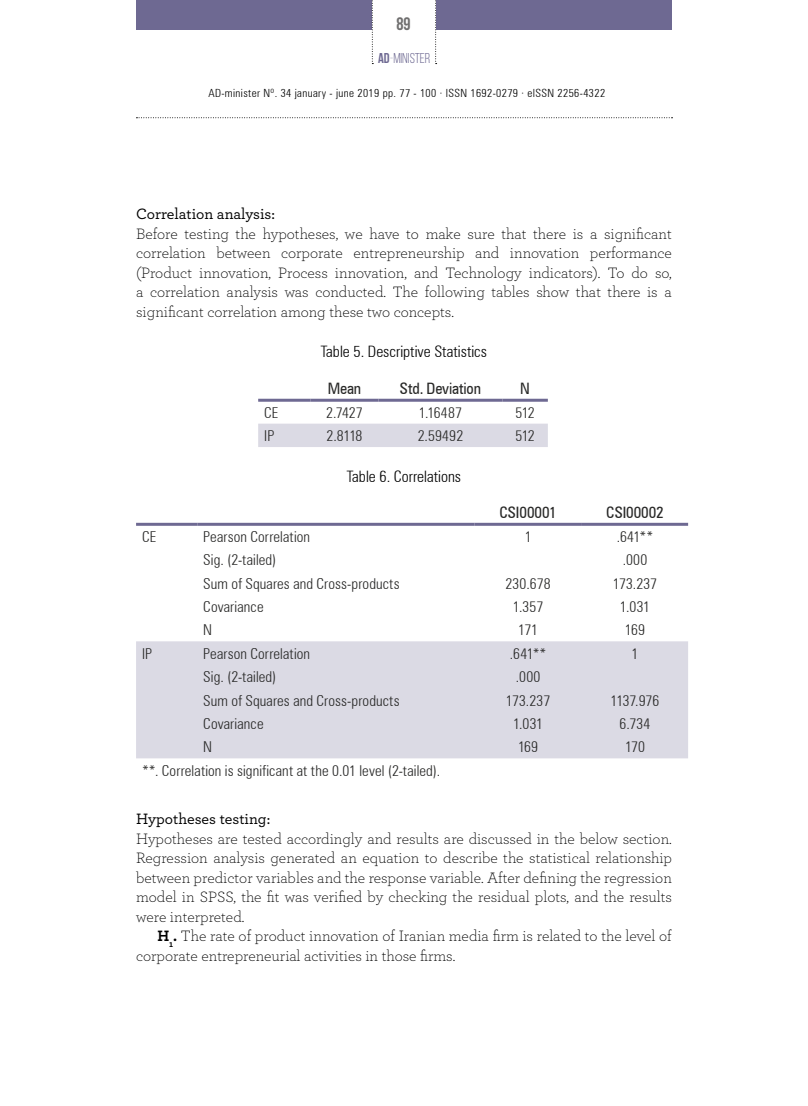
<style>
.page{position:relative;width:808px;height:1106px;background:#fff}
.page>*{position:absolute;margin:0;border:0;box-sizing:border-box;transform-origin:0 0}
.t1{font:700 18px "Bebas Neue";color:#706f6f}
.t2{font:300 15.75px/19.5px "Archer Pro";color:#000;text-align:justify}
.t3{font:300 condensed 15.75px "Zurich BT";color:#000}
.t4{font:500 15.75px "Archer Pro";color:#000}
.t5{font:condensed 15.75px "Zurich BT";letter-spacing:-.01em;color:#282827}
.t6{font:300 condensed 15px "Zurich BT";letter-spacing:.005em;color:#282827}
.t7{font:14.25px "Bebas Neue";color:#6e6992}
.t8{font:300 condensed 11.25px "Zurich BT";letter-spacing:.035em;color:#000}
.s1{font-weight:700}
.s2{font-weight:300}
</style>
<div class="page">
<div style="left:136px;top:0;width:236px;height:30px;background:#6e6992"></div>
<svg style="left:435px;top:0;width:2px;height:64px"></svg>
<svg style="left:372px;top:0;width:1px;height:64px"></svg>
<div style="left:436px;top:0;width:236px;height:30px;background:#6e6992"></div>
<svg style="left:136px;top:117px;width:536px;height:1px"></svg>
<div style="left:258px;top:423px;width:290px;height:24px;background:#dbdae4"></div>
<hr style="left:258px;top:399px;width:52px;height:3px;background:#6e6992">
<hr style="left:310px;top:399px;width:69px;height:3px;background:#6e6992">
<hr style="left:379px;top:399px;width:123px;height:3px;background:#6e6992">
<hr style="left:502px;top:399px;width:46px;height:3px;background:#6e6992">
<div style="left:136px;top:641px;width:552px;height:117px;background:#dbdae4"></div>
<hr style="left:136px;top:523px;width:61px;height:3px;background:#6e6992">
<hr style="left:197px;top:523px;width:277px;height:3px;background:#6e6992">
<hr style="left:474px;top:523px;width:108px;height:3px;background:#6e6992">
<hr style="left:582px;top:523px;width:106px;height:3px;background:#6e6992">
<p class="t1" style="left:396px;top:14px;width:16px">89</p>
<p class="t7" style="left:378px;top:51px;width:54px"><span class="s1">AD</span><span class="s2">-</span>MINISTER</p>
<p class="t8" style="left:208px;top:86px;width:398px">AD-minister Nº. 34 january - june 2019 pp. 77 - 100 · ISSN 1692-0279 · eISSN 2256-4322</p>
<p class="t4" style="left:136px;top:203px;width:140px">Correlation analysis:</p>
<p class="t2" style="left:136px;top:223px;width:537px">Before testing the hypotheses, we have to make sure that there is a significant correlation between corporate entrepreneurship and innovation performance (Product innovation, Process innovation, and Technology indicators). To do so, a correlation analysis was conducted. The following tables show that there is a significant correlation among these two concepts.</p>
<p class="t3" style="left:321px;top:342px;width:168px">Table 5. Descriptive Statistics</p>
<p class="t5" style="left:328px;top:379px;width:35px">Mean</p>
<p class="t5" style="left:400px;top:379px;width:82px">Std. Deviation</p>
<p class="t5" style="left:520px;top:379px;width:11px">N</p>
<p class="t6" style="left:264px;top:403px;width:16px">CE</p>
<p class="t6" style="left:326px;top:403px;width:38px">2.7427</p>
<p class="t6" style="left:419px;top:403px;width:44px">1.16487</p>
<p class="t6" style="left:515px;top:403px;width:21px">512</p>
<p class="t6" style="left:264px;top:426px;width:11px">IP</p>
<p class="t6" style="left:326px;top:426px;width:37px">2.8118</p>
<p class="t6" style="left:418px;top:426px;width:47px">2.59492</p>
<p class="t6" style="left:515px;top:426px;width:21px">512</p>
<p class="t3" style="left:347px;top:466px;width:116px">Table 6. Correlations</p>
<p class="t5" style="left:499px;top:503px;width:59px">CSI00001</p>
<p class="t5" style="left:606px;top:503px;width:59px">CSI00002</p>
<p class="t6" style="left:142px;top:527px;width:16px">CE</p>
<p class="t6" style="left:203px;top:527px;width:108px">Pearson Correlation</p>
<p class="t6" style="left:525px;top:527px;width:8px">1</p>
<p class="t6" style="left:617px;top:527px;width:38px">.641**</p>
<p class="t6" style="left:203px;top:550px;width:75px">Sig. (2-tailed)</p>
<p class="t6" style="left:623px;top:550px;width:26px">.000</p>
<p class="t6" style="left:203px;top:574px;width:198px">Sum of Squares and Cross-products</p>
<p class="t6" style="left:505px;top:574px;width:47px">230.678</p>
<p class="t6" style="left:613px;top:574px;width:46px">173.237</p>
<p class="t6" style="left:203px;top:597px;width:62px">Covariance</p>
<p class="t6" style="left:513px;top:597px;width:32px">1.357</p>
<p class="t6" style="left:620px;top:597px;width:32px">1.031</p>
<p class="t6" style="left:203px;top:621px;width:10px">N</p>
<p class="t6" style="left:518px;top:621px;width:21px">171</p>
<p class="t6" style="left:625px;top:621px;width:22px">169</p>
<p class="t6" style="left:142px;top:644px;width:11px">IP</p>
<p class="t6" style="left:203px;top:644px;width:108px">Pearson Correlation</p>
<p class="t6" style="left:510px;top:644px;width:38px">.641**</p>
<p class="t6" style="left:631px;top:644px;width:8px">1</p>
<p class="t6" style="left:203px;top:667px;width:75px">Sig. (2-tailed)</p>
<p class="t6" style="left:516px;top:667px;width:26px">.000</p>
<p class="t6" style="left:203px;top:691px;width:198px">Sum of Squares and Cross-products</p>
<p class="t6" style="left:506px;top:691px;width:46px">173.237</p>
<p class="t6" style="left:611px;top:691px;width:50px">1137.976</p>
<p class="t6" style="left:203px;top:714px;width:62px">Covariance</p>
<p class="t6" style="left:513px;top:714px;width:32px">1.031</p>
<p class="t6" style="left:620px;top:714px;width:32px">6.734</p>
<p class="t6" style="left:203px;top:738px;width:10px">N</p>
<p class="t6" style="left:518px;top:738px;width:22px">169</p>
<p class="t6" style="left:625px;top:738px;width:21px">170</p>
<p class="t6" style="left:142px;top:761px;width:300px">**. Correlation is significant at the 0.01 level (2-tailed).</p>
<p class="t4" style="left:136px;top:807px;width:136px">Hypotheses testing:</p>
<p class="t2" style="left:136px;top:828px;width:537px">Hypotheses are tested accordingly and results are discussed in the below section.<br>Regression analysis generated an equation to describe the statistical relationship between predictor variables and the response variable. After defining the regression model in SPSS, the fit was verified by checking the residual plots, and the results were interpreted.</p>
<p class="t2" style="left:136px;top:925px;width:537px;text-indent:21px"><span class="s1">H</span><sub>1</sub><span class="s1">.</span> The rate of product innovation of Iranian media firm is related to the level of corporate entrepreneurial activities in those firms.</p>
</div>
